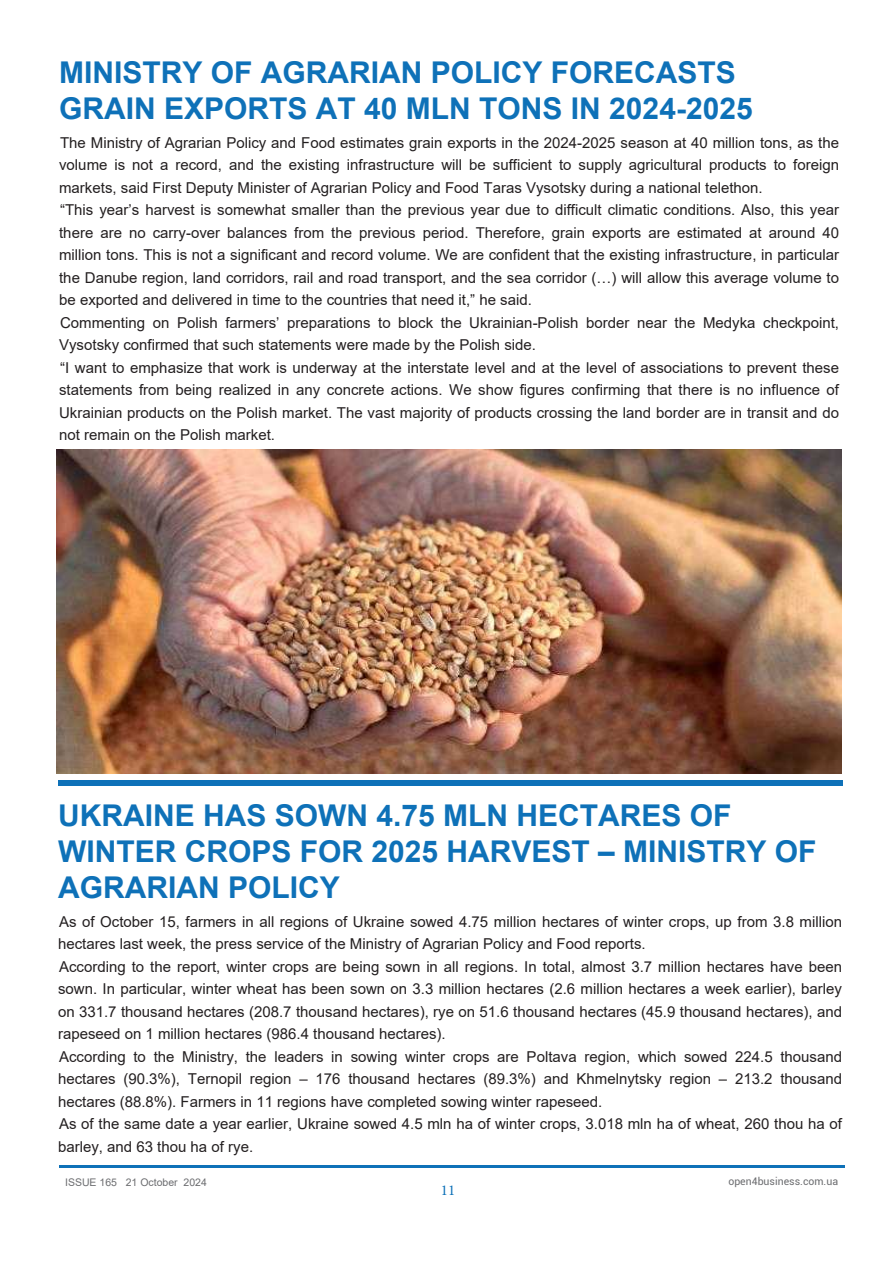
<style>
.page{position:relative;width:893px;height:1263px;background:#fff}
.page>*{position:absolute;margin:0;border:0;box-sizing:border-box;transform-origin:0 0}
.t1{font:700 30px/36px "Arial";color:#0e71b8}
.t2{font:15px/22.5px "Arial";color:#231f20}
.t3{font:15px "Minion Pro";color:#0e71b8}
.t4{font:10.5px "Arial";color:#6c6d70}
.t5{font:10.5px "Roboto";color:#6c6d70}
</style>
<div class="page">
<hr style="left:59px;top:1165px;width:785px;height:2px;background:#0e71b8">
<div style="left:58px;top:780px;width:784px;height:6px;background:#0e71b8"></div>
<img style="left:56px;top:449px;width:786px;height:324px">
<h1 class="t1" style="left:59px;top:55px;width:695px">MINISTRY OF AGRARIAN POLICY FORECASTS<br>GRAIN EXPORTS AT 40 MLN TONS IN 2024-2025</h1>
<p class="t2" style="left:59px;top:131px;width:781px">The Ministry of Agrarian Policy and Food estimates grain exports in the 2024-2025 season at 40 million tons, as the volume is not a record, and the existing infrastructure will be sufficient to supply agricultural products to foreign markets, said First Deputy Minister of Agrarian Policy and Food Taras Vysotsky during a national telethon.<br>“This year’s harvest is somewhat smaller than the previous year due to difficult climatic conditions. Also, this year there are no carry-over balances from the previous period. Therefore, grain exports are estimated at around 40 million tons. This is not a significant and record volume. We are confident that the existing infrastructure, in particular the Danube region, land corridors, rail and road transport, and the sea corridor (…) will allow this average volume to be exported and delivered in time to the countries that need it,” he said.<br>Commenting on Polish farmers’ preparations to block the Ukrainian-Polish border near the Medyka checkpoint, Vysotsky confirmed that such statements were made by the Polish side.<br>“I want to emphasize that work is underway at the interstate level and at the level of associations to prevent these statements from being realized in any concrete actions. We show figures confirming that there is no influence of Ukrainian products on the Polish market. The vast majority of products crossing the land border are in transit and do not remain on the Polish market.</p>
<h1 class="t1" style="left:58px;top:798px;width:760px">UKRAINE HAS SOWN 4.75 MLN HECTARES OF<br>WINTER CROPS FOR 2025 HARVEST – MINISTRY OF<br>AGRARIAN POLICY</h1>
<p class="t2" style="left:58px;top:910px;width:786px">As of October 15, farmers in all regions of Ukraine sowed 4.75 million hectares of winter crops, up from 3.8 million hectares last week, the press service of the Ministry of Agrarian Policy and Food reports.<br>According to the report, winter crops are being sown in all regions. In total, almost 3.7 million hectares have been sown. In particular, winter wheat has been sown on 3.3 million hectares (2.6 million hectares a week earlier), barley on 331.7 thousand hectares (208.7 thousand hectares), rye on 51.6 thousand hectares (45.9 thousand hectares), and rapeseed on 1 million hectares (986.4 thousand hectares).<br>According to the Ministry, the leaders in sowing winter crops are Poltava region, which sowed 224.5 thousand hectares (90.3%), Ternopil region – 176 thousand hectares (89.3%) and Khmelnytsky region – 213.2 thousand hectares (88.8%). Farmers in 11 regions have completed sowing winter rapeseed.<br>As of the same date a year earlier, Ukraine sowed 4.5 mln ha of winter crops, 3.018 mln ha of wheat, 260 thou ha of barley, and 63 thou ha of rye.</p>
<p class="t4" style="left:65px;top:1175px;width:143px">ISSUE 165 21 October 2024</p>
<p class="t5" style="left:728px;top:1174px;width:111px">open4business.com.ua</p>
<p class="t3" style="left:441px;top:1180px;width:16px">11</p>
</div>
